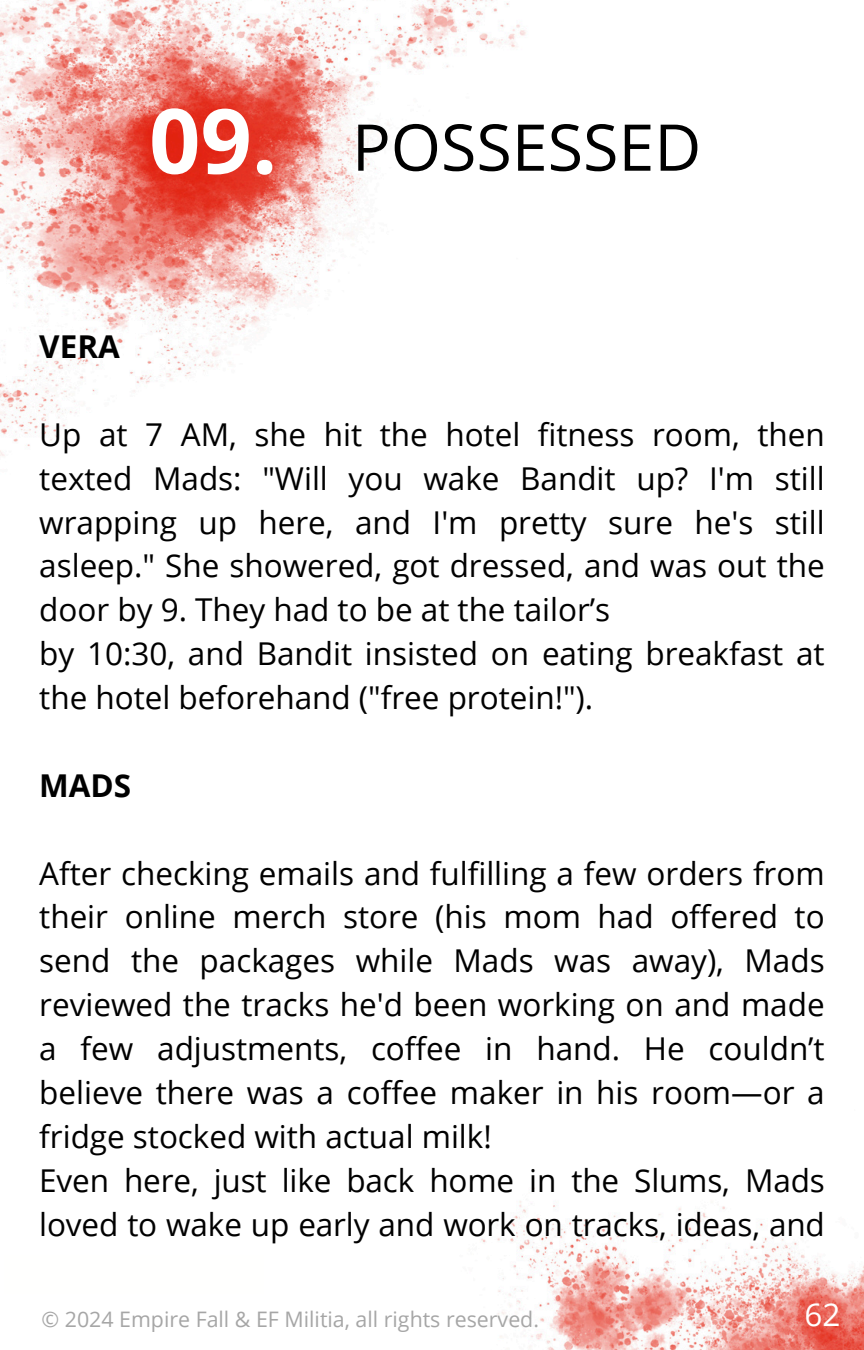
<style>
.page{position:relative;width:864px;height:1350px;background:#fff}
.page>*{position:absolute;margin:0;border:0;box-sizing:border-box;transform-origin:0 0}
.t1{font:700 90px "Open Sans";color:#fffffe}
.t2{font:64.58px "Open Sans";color:#000}
.t3{font:31.5px/43.9px "Open Sans";color:#000}
.t4{font:700 31.5px "Open Sans";color:#000}
.t5{font:31.5px "Open Sans";color:#fffffe}
.t6{font:21.38px "Open Sans";color:#a6a6a6}
</style>
<div class="page">
<img style="left:0;top:0;width:864px;height:1350px">
<div style="left:4px;top:1256px;width:259px;height:38px;background:#fffffe"></div>
<h4 class="t1" style="left:149px;top:77px;width:130px">09.</h4>
<h2 class="t4" style="left:39px;top:324px;width:82px">VERA</h2>
<p class="t2" style="left:352px;top:102px;width:351px">POSSESSED</p>
<h3 class="t3" style="left:39px;top:412px;width:787px">Up at 7 AM, she hit the hotel fitness room, then texted Mads: "Will you wake Bandit up? I'm still wrapping up here, and I'm pretty sure he's still asleep." She showered, got dressed, and was out the door by 9. They had to be at the tailor’s<br>by 10:30, and Bandit insisted on eating breakfast at the hotel beforehand ("free protein!").</h3>
<h4 class="t4" style="left:39px;top:763px;width:93px">MADS</h4>
<h3 class="t3" style="left:39px;top:850px;width:787px">After checking emails and fulfilling a few orders from their online merch store (his mom had offered to send the packages while Mads was away), Mads reviewed the tracks he'd been working on and made a few adjustments, coffee in hand. He couldn’t believe there was a coffee maker in his room—or a fridge stocked with actual milk!<br>Even here, just like back home in the Slums, Mads loved to wake up early and work on tracks, ideas, and</h3>
<h1 class="t6" style="left:41px;top:1305px;width:499px">© 2024 Empire Fall &amp; EF Militia, all rights reserved.</h1>
<p class="t5" style="left:805px;top:1293px;width:37px">62</p>
</div>
